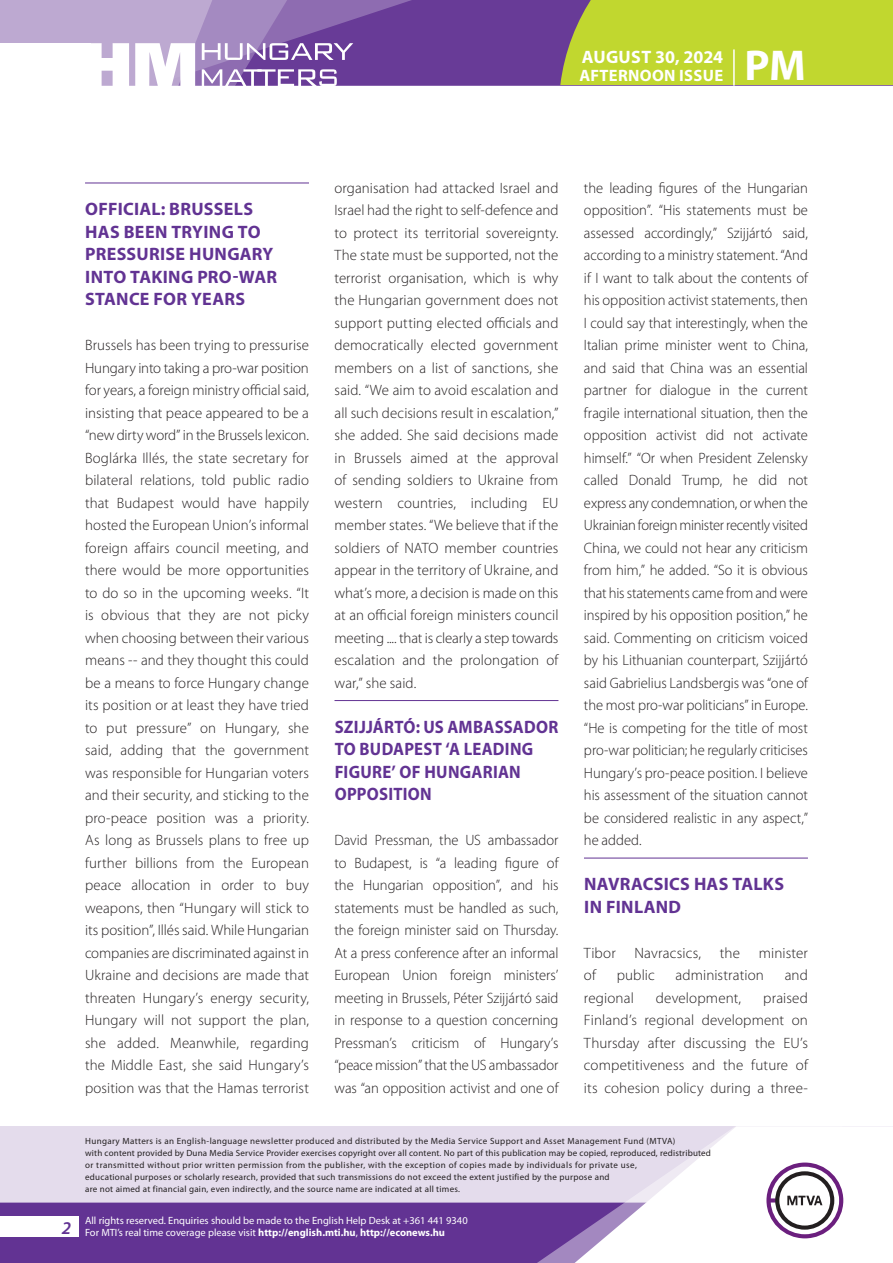
<style>
.page{position:relative;width:893px;height:1263px;background:#fff}
.page>*{position:absolute;margin:0;border:0;box-sizing:border-box;transform-origin:0 0}
.t1{font:700 43.35px "Myriad Pro";color:#fff}
._01_cimsor{font:700 18px/22.5px "Myriad Pro";letter-spacing:.02em;color:#623393}
._01_cimsor-2{font:700 18px/22.5px "Myriad Pro";letter-spacing:.02em;color:#623393;scale:.93 1}
.t2{font:700 18px "Myriad Pro";color:#fff}
.t3{font:italic 600 18px "Myriad Pro";color:#623393}
.t4{font:700 16.5px "Myriad Pro";letter-spacing:.02em;color:#fff}
._03_kenyer_szöveg-1{font:300 15px/22.5px "Myriad Pro";letter-spacing:.005em;color:#231f20;text-align:justify}
.t5{font:10.5px/12px "Myriad Pro";color:#fff}
.t6{font:9px/12px "Myriad Pro";letter-spacing:.03em;color:#231f20}
.s1{font-weight:700}
</style>
<div class="page">
<div style="left:0;top:1126px;width:893px;height:137px;background:#e4dcec"></div>
<div style="left:0;top:1202px;width:506px;height:61px;background:#623393"></div>
<div style="left:506px;top:1202px;width:43px;height:61px;background:#623393"></div>
<svg style="left:549px;top:1126px;width:344px;height:137px;fill:#fff"></svg>
<svg style="left:766px;top:1162px;width:77px;height:76px;background:#c5b8c8"></svg>
<div style="left:0;top:1216px;width:79px;height:20px;background:#fff"></div>
<div style="left:0;top:0;width:893px;height:85px;background:#683b97"></div>
<div style="left:560px;top:0;width:333px;height:85px;background:#c1d72f"></div>
<hr style="left:733px;top:49px;width:2px;height:37px;background:#fff">
<svg style="left:0;top:0;width:479px;height:86px"></svg>
<hr style="left:85px;top:183px;width:224px;height:1px;background:#623393">
<hr style="left:334px;top:700px;width:224px;height:1px;background:#623393">
<hr style="left:584px;top:858px;width:224px;height:1px;background:#623393">
<p class="t2" style="left:582px;top:45px;width:143px">August 30, 2024</p>
<p class="t4" style="left:579px;top:65px;width:116px">AFTERNOON ISSU</p>
<p class="t4" style="left:714px;top:65px;width:10px">E</p>
<h1 class="t1" style="left:745px;top:37px;width:63px">PM</h1>
<p class="_01_cimsor" style="left:85px;top:197px;width:193px">OFFICIAL: BRUSSELS<br>HAS BEEN TRYING TO<br>PRESSU RISE HUNGARY<br>INTO TAKING PRO-WAR<br>STANCE FOR YEARS</p>
<p class="_03_kenyer_szöveg-1" style="left:85px;top:334px;width:225px">Brussels has been trying to pressurise Hungary into taking a pro-war position for years, a foreign ministry official said, insisting that peace appeared to be a “new dirty word” in the Brussels lexicon.<br>Boglárka Illés, the state secretary for bilateral relations, told public radio that Budapest would have happily hosted the European Union’s informal foreign affairs council meeting, and there would be more opportunities to do so in the upcoming weeks. “It is obvious that they are not picky when choosing between their various means -- and they thought this could be a means to force Hungary change its position or at least they have tried to put pressure” on Hungary, she said, adding that the government was responsible for Hungarian voters and their security, and sticking to the pro-peace position was a priority.<br>As long as Brussels plans to free up further billions from the European peace allocation in order to buy weapons, then “Hungary will stick to its position”, Illés said. While Hungarian companies are discriminated against in Ukraine and decisions are made that threaten Hungary’s energy security, Hungary will not support the plan, she added. Meanwhile, regarding the Middle East, she said Hungary’s position was that the Hamas terrorist</p>
<p class="_03_kenyer_szöveg-1" style="left:334px;top:176px;width:225px">organisation had attacked Israel and Israel had the right to self-defence and to protect its territorial sovereignty.<br>The state must be supported, not the terrorist organisation, which is why the Hungarian government does not support putting elected officials and democratically elected government members on a list of sanctions, she said. “We aim to avoid escalation and all such decisions result in escalation,” she added. She said decisions made in Brussels aimed at the approval of sending soldiers to Ukraine from western countries, including EU member states. “We believe that if the soldiers of NATO member countries appear in the territory of Ukraine, and what’s more, a decision is made on this at an official foreign ministers council meeting .... that is clearly a step towards escalation and the prolongation of war,” she said.</p>
<p class="_01_cimsor-2" style="left:335px;top:715px;width:242px">SZIJJÁRTÓ: US AMBASSADOR<br>TO BUDAPEST ‘A LEADING<br>FIGU RE’ OF HUNGARIAN<br>OPPOSITION</p>
<p class="_03_kenyer_szöveg-1" style="left:334px;top:829px;width:225px">David Pressman, the US ambassador to Budapest, is “a leading figure of the Hungarian opposition”, and his statements must be handled as such, the foreign minister said on Thursday.<br>At a press conference after an informal European Union foreign ministers’ meeting in Brussels, Péter Szijjártó said in response to a question concerning Pressman’s criticism of Hungary’s “peace mission” that the US ambassador was “an opposition activist and one of</p>
<p class="_03_kenyer_szöveg-1" style="left:584px;top:176px;width:225px">the leading figures of the Hungarian opposition”. “His statements must be assessed accordingly,” Szijjártó said, according to a ministry statement. “And if I want to talk about the contents of his opposition activist statements, then I could say that interestingly, when the Italian prime minister went to China, and said that China was an essential partner for dialogue in the current fragile international situation, then the opposition activist did not activate himself.” “Or when President Zelensky called Donald Trump, he did not express any condemnation, or when the Ukrainian foreign minister recently visited China, we could not hear any criticism from him,” he added. “So it is obvious that his statements came from and were inspired by his opposition position,” he said. Commenting on criticism voiced by his Lithuanian counterpart, Szijjártó said Gabrielius Landsbergis was “one of the most pro-war politicians” in Europe. “He is competing for the title of most pro-war politician; he regularly criticises Hungary’s pro-peace position. I believe his assessment of the situation cannot be considered realistic in any aspect,” he added.</p>
<p class="_01_cimsor" style="left:584px;top:872px;width:200px">NAVRACSICS HAS TALKS<br>IN FINLAND</p>
<p class="_03_kenyer_szöveg-1" style="left:584px;top:941px;width:33px">Tibor</p>
<p class="_03_kenyer_szöveg-1" style="left:635px;top:941px;width:68px">Navracsics,</p>
<p class="_03_kenyer_szöveg-1" style="left:720px;top:941px;width:22px">the</p>
<p class="_03_kenyer_szöveg-1" style="left:759px;top:941px;width:51px">minister</p>
<p class="_03_kenyer_szöveg-1" style="left:584px;top:964px;width:14px">of</p>
<p class="_03_kenyer_szöveg-1" style="left:617px;top:964px;width:40px">public</p>
<p class="_03_kenyer_szöveg-1" style="left:676px;top:964px;width:90px">administration</p>
<p class="_03_kenyer_szöveg-1" style="left:785px;top:964px;width:25px">and</p>
<p class="_03_kenyer_szöveg-1" style="left:584px;top:986px;width:51px">regional</p>
<p class="_03_kenyer_szöveg-1" style="left:656px;top:986px;width:87px">development,</p>
<p class="_03_kenyer_szöveg-1" style="left:584px;top:986px;width:225px;text-indent:179px">praised Finland’s regional development on Thursday after discussing the EU’s competitiveness and the future of its cohesion policy during a three-</p>
<p class="t3" style="left:62px;top:1217px;width:11px">2</p>
<p class="t6" style="left:85px;top:1134px;width:627px">Hungary Matters is an English-language newsletter produced and distributed by the Media Service Support and Asset Management Fund (MTVA)<br>with content provided by Duna Media Service Provider exercises copyright over all content. No part of this publication may be copied, reproduced, redistributed or transmitted without prior written permission from the publisher, with the exception of copies made by individuals for private use,<br>educational purposes or scholarly research, provided that such transmissions do not exceed the extent justified by the purpose and<br>are not aimed at financial gain, even indirectly, and the source name are indicated at all times.</p>
<p class="t5" style="left:85px;top:1214px;width:384px">All rights reserved. Enquiries should be made to the English Help Desk at +361 441 9340<br>For MTI’s real time coverage please visit <span class="s1">http://english.mti.hu</span>, <span class="s1">http://econews.hu</span></p>
</div>
